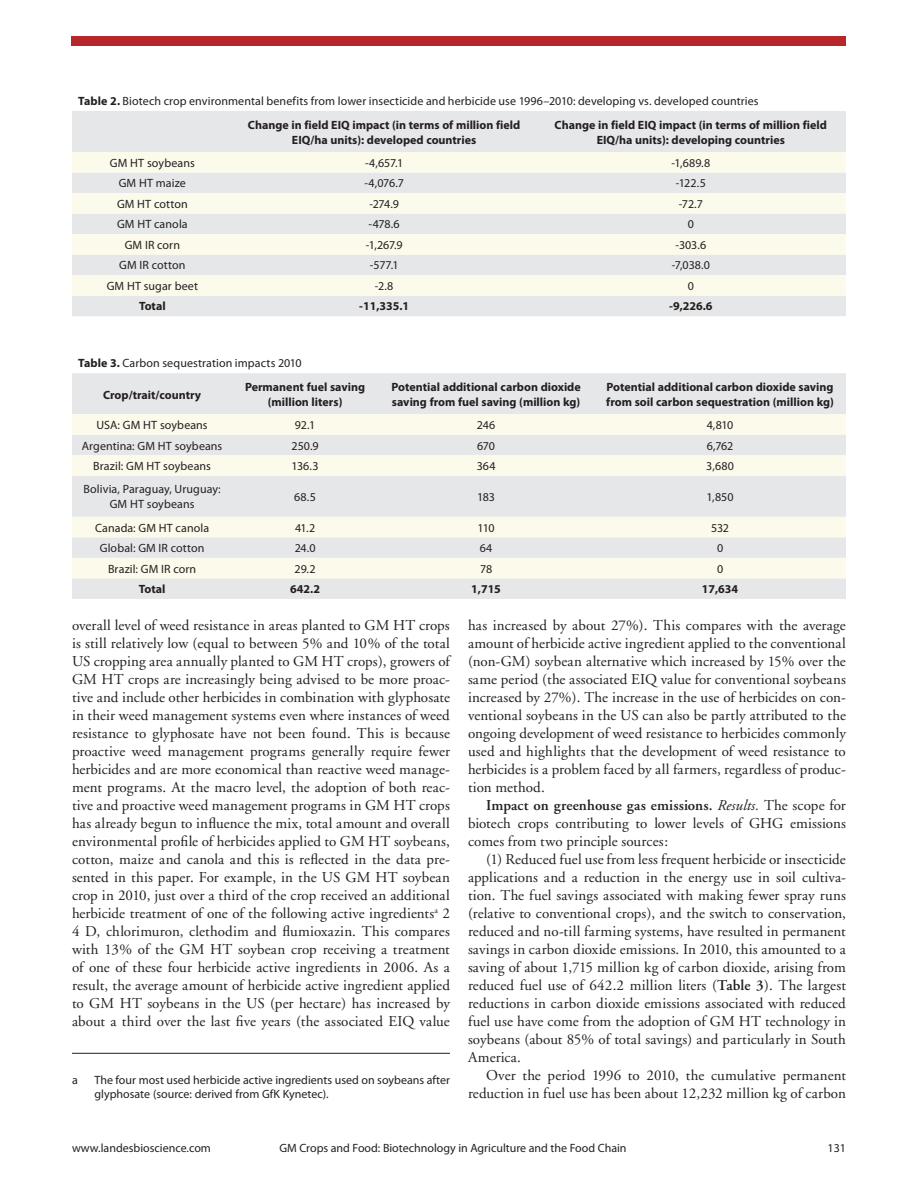
<style>
.page{position:relative;width:918px;height:1188px;background:#fff}
.page>*{position:absolute;margin:0;border:0;box-sizing:border-box;transform-origin:0 0}
.t1{font:15px/18px "Adobe Garamond";letter-spacing:.005em;color:#231f20;text-align:justify}
.t2{font:12px/14.4px "Myriad Pro";letter-spacing:.005em;color:#231f20}
.t3{font:700 12px/15px "Myriad Pro";color:#231f20;text-align:center}
.s1{font-weight:700}
.s2{font-weight:600}
.s3{font-style:italic}
</style>
<div class="page">
<div style="left:72px;top:36px;width:774px;height:10px;background:#b7262b"></div>
<hr style="left:72px;top:1053px;width:378px;height:1px;background:#231f20">
<div style="left:72px;top:111px;width:774px;height:205px;background:#e6e7e9"></div>
<svg style="left:72px;top:152px;width:774px;height:144px;background:#f2f2ea"></svg>
<div style="left:72px;top:373px;width:774px;height:226px;background:#e6e7e9"></div>
<svg style="left:72px;top:414px;width:774px;height:164px;background:#f0f0ea"></svg>
<p class="t2" style="left:248px;top:89px;width:512px;line-height:23.9px;text-indent:-170px"><span class="s1">Table 2.</span> Biotech crop environmental benefits from lower insecticide and herbicide use 1996–2010: developing vs. developed countries<br><span class="s1">Change in field EIQ impact (in terms of million field</span></p>
<p class="t3" style="left:292px;top:132px;width:186px">EIQ/ha units): developed countries</p>
<p class="t3" style="left:555px;top:117px;width:274px">Change in field EIQ impact (in terms of million field<br>EIQ/ha units): developing countries</p>
<p class="t2" style="left:110px;top:155px;width:86px">GM HT soybeans</p>
<p class="t2" style="left:365px;top:155px;width:40px">-4,657.1</p>
<p class="t2" style="left:671px;top:155px;width:40px">-1,689.8</p>
<p class="t2" style="left:119px;top:176px;width:69px">GM HT maize</p>
<p class="t2" style="left:364px;top:176px;width:41px">-4,076.7</p>
<p class="t2" style="left:676px;top:176px;width:31px">-122.5</p>
<p class="t2" style="left:117px;top:196px;width:72px">GM HT cotton</p>
<p class="t2" style="left:369px;top:196px;width:31px">-274.9</p>
<p class="t2" style="left:679px;top:196px;width:26px">-72.7</p>
<p class="t2" style="left:117px;top:217px;width:72px">GM HT canola</p>
<p class="t2" style="left:369px;top:217px;width:33px">-478.6</p>
<p class="t2" style="left:688px;top:217px;width:8px">0</p>
<p class="t2" style="left:125px;top:237px;width:57px">GM IR corn</p>
<p class="t2" style="left:366px;top:237px;width:39px">-1,267.9</p>
<p class="t2" style="left:675px;top:237px;width:32px">-303.6</p>
<p class="t2" style="left:119px;top:258px;width:68px">GM IR cotton</p>
<p class="t2" style="left:370px;top:258px;width:30px">-577.1</p>
<p class="t2" style="left:672px;top:258px;width:40px">-7,038.0</p>
<p class="t2" style="left:107px;top:279px;width:93px">GM HT sugar beet</p>
<p class="t2" style="left:375px;top:279px;width:20px">-2.8</p>
<p class="t2" style="left:688px;top:279px;width:8px">0</p>
<p class="t3" style="left:139px;top:299px;width:28px">Total</p>
<p class="t3" style="left:359px;top:299px;width:52px">-11,335.1</p>
<p class="t3" style="left:669px;top:299px;width:45px">-9,226.6</p>
<p class="t2" style="left:78px;top:356px;width:225px"><span class="s1">Table 3.</span> Carbon sequestration impacts 2010</p>
<p class="t3" style="left:103px;top:387px;width:100px">Crop/trait/country</p>
<p class="t3" style="left:245px;top:379px;width:122px">Permanent fuel saving (million liters)</p>
<p class="t3" style="left:391px;top:379px;width:191px;text-align:left">Potential additional carbon dioxide saving from fuel saving (million kg)</p>
<p class="t3" style="left:606px;top:379px;width:229px;text-align:left">Potential additional carbon dioxide saving from soil carbon sequestration (million kg)</p>
<p class="t2" style="left:97px;top:418px;width:113px">USA: GM HT soybeans</p>
<p class="t2" style="left:295px;top:418px;width:22px">92.1</p>
<p class="t2" style="left:477px;top:418px;width:20px">246</p>
<p class="t2" style="left:707px;top:418px;width:28px">4,810</p>
<p class="t2" style="left:82px;top:438px;width:142px">Argentina: GM HT soybeans</p>
<p class="t2" style="left:292px;top:438px;width:29px">250.9</p>
<p class="t2" style="left:477px;top:438px;width:19px">670</p>
<p class="t2" style="left:707px;top:438px;width:28px">6,762</p>
<p class="t2" style="left:93px;top:459px;width:119px">Brazil: GM HT soybeans</p>
<p class="t2" style="left:292px;top:459px;width:28px">136.3</p>
<p class="t2" style="left:477px;top:459px;width:20px">364</p>
<p class="t2" style="left:706px;top:459px;width:29px">3,680</p>
<p class="t2" style="left:84px;top:482px;width:139px;line-height:15px;text-align:center">Bolivia, Paraguay, Uruguay:<br>GM HT soybeans</p>
<p class="t2" style="left:294px;top:489px;width:23px">68.5</p>
<p class="t2" style="left:477px;top:489px;width:19px">183</p>
<p class="t2" style="left:707px;top:489px;width:28px">1,850</p>
<p class="t2" style="left:95px;top:520px;width:116px">Canada: GM HT canola</p>
<p class="t2" style="left:295px;top:520px;width:22px">41.2</p>
<p class="t2" style="left:478px;top:520px;width:18px">110</p>
<p class="t2" style="left:711px;top:520px;width:19px">532</p>
<p class="t2" style="left:100px;top:541px;width:106px">Global: GM IR cotton</p>
<p class="t2" style="left:295px;top:541px;width:22px">24.0</p>
<p class="t2" style="left:480px;top:541px;width:14px">64</p>
<p class="t2" style="left:717px;top:541px;width:8px">0</p>
<p class="t2" style="left:108px;top:561px;width:90px">Brazil: GM IR corn</p>
<p class="t2" style="left:295px;top:561px;width:23px">29.2</p>
<p class="t2" style="left:480px;top:561px;width:14px">78</p>
<p class="t2" style="left:717px;top:561px;width:8px">0</p>
<p class="t3" style="left:139px;top:581px;width:28px">Total</p>
<p class="t3" style="left:290px;top:581px;width:31px">642.2</p>
<p class="t3" style="left:471px;top:581px;width:31px">1,715</p>
<p class="t3" style="left:702px;top:581px;width:38px">17,634</p>
<p class="t1" style="left:72px;top:617px;width:380px">overall level of weed resistance in areas planted to GM HT crops is still relatively low (equal to between 5% and 10% of the total US cropping area annually planted to GM HT crops), growers of GM HT crops are increasingly being advised to be more proac&shy;tive and include other herbicides in combination with glyphosate in their weed management systems even where instances of weed resistance to glyphosate have not been found. This is because proactive weed management programs generally require fewer herbicides and are more economical than reactive weed manage&shy;ment programs. At the macro level, the adoption of both reac&shy;tive and proactive weed management programs in GM HT crops has already begun to influence the mix, total amount and overall environmental profile of herbicides applied to GM HT soybeans, cotton, maize and canola and this is reflected in the data pre&shy;sented in this paper. For example, in the US GM HT soybean crop in 2010, just over a third of the crop received an additional herbicide treatment of one of the following active ingredients<sup>a</sup> 2<br>4 D, chlorimuron, clethodim and flumioxazin. This compares with 13% of the GM HT soybean crop receiving a treatment of one of these four herbicide active ingredients in 2006. As a result, the average amount of herbicide active ingredient applied to GM HT soybeans in the US (per hectare) has increased by about a third over the last five years (the associated EIQ value</p>
<p class="t2" style="left:72px;top:1072px;width:7px">a</p>
<p class="t2" style="left:95px;top:1072px;width:357px">The four most used herbicide active ingredients used on soybeans after glyphosate (source: derived from GfK Kynetec).</p>
<p class="t1" style="left:468px;top:617px;width:379px">has increased by about 27%). This compares with the average amount of herbicide active ingredient applied to the conventional (non-GM) soybean alternative which increased by 15% over the same period (the associated EIQ value for conventional soybeans increased by 27%). The increase in the use of herbicides on con&shy;ventional soybeans in the US can also be partly attributed to the ongoing development of weed resistance to herbicides commonly used and highlights that the development of weed resistance to herbicides is a problem faced by all farmers, regardless of produc&shy;tion method.</p>
<p class="t1" style="left:468px;top:797px;width:379px;text-indent:18px"><span class="s2">Impact on greenhouse gas emissions.</span> <span class="s3">Results.</span> The scope for biotech crops contributing to lower levels of GHG emissions comes from two principle sources:</p>
<p class="t1" style="left:468px;top:851px;width:379px;text-indent:18px">(1) Reduced fuel use from less frequent herbicide or insecticide applications and a reduction in the energy use in soil cultiva&shy;tion. The fuel savings associated with making fewer spray runs (relative to conventional crops), and the switch to conservation, reduced and no-till farming systems, have resulted in permanent savings in carbon dioxide emissions. In 2010, this amounted to a saving of about 1,715 million kg of carbon dioxide, arising from reduced fuel use of 642.2 million liters (<span class="s2">Table 3</span>). The largest reductions in carbon dioxide emissions associated with reduced fuel use have come from the adoption of GM HT technology in soybeans (about 85% of total savings) and particularly in South America.</p>
<p class="t1" style="left:468px;top:1067px;width:379px;text-align:right">Over the period 1996 to 2010, the cumulative permanent reduction in fuel use has been about 12,232 million kg of carbon</p>
<p class="t2" style="left:72px;top:1141px;width:140px">www.landesbioscience.com</p>
<p class="t2" style="left:279px;top:1141px;width:349px">GM Crops and Food: Biotechnology in Agriculture and the Food Chain</p>
<p class="t2" style="left:828px;top:1141px;width:20px">131</p>
</div>
